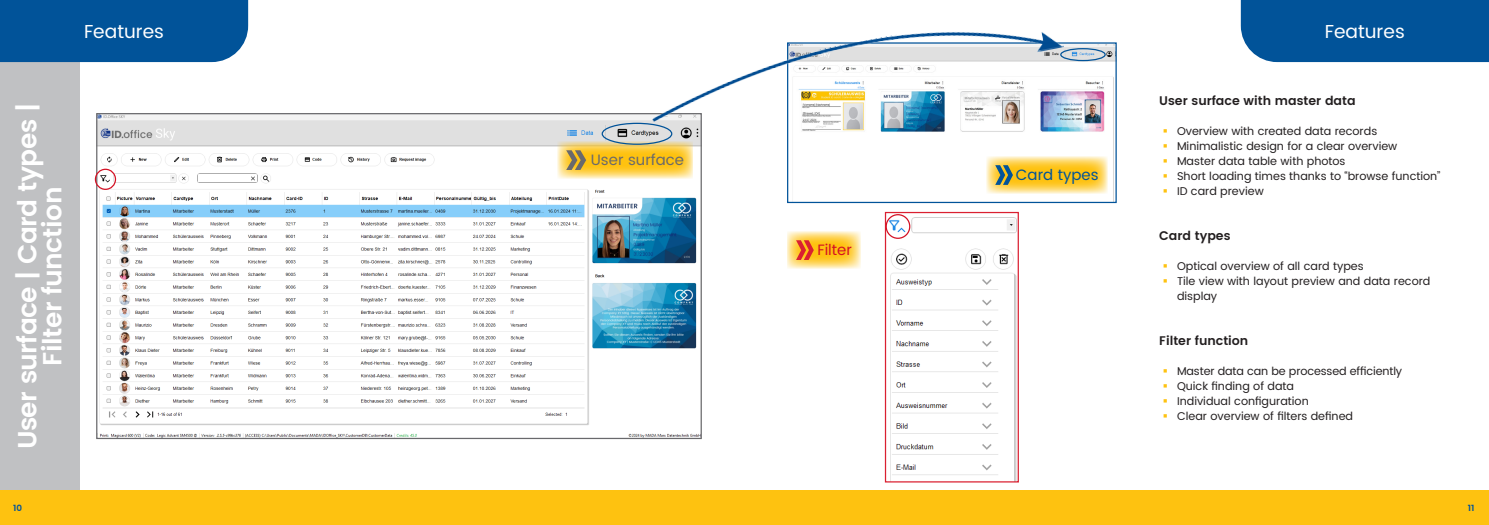
<style>
.page{position:relative;width:1489px;height:525px;background:#fff}
.page>*{position:absolute;margin:0;border:0;box-sizing:border-box;transform-origin:0 0}
.Produkttext{font:600 26.25px/25px "Poppins";letter-spacing:-.02em;color:#fff;text-align:center}
.Seitenheadline_links{font:18.75px "Poppins";color:#fff}
.Produkttext-2{font:15px "Poppins";color:#69696c}
.Produkttext-3{font:15px "Poppins";color:#015399}
.Produkttext-4{font:15px "Poppins";color:#d41124}
.Überschrift_4{font:600 12.5px "Poppins";color:#231f20}
.t1{font:11.25px/15px "Poppins";color:#231f20}
.Seitenzahl{font:600 8.75px "Poppins";color:#015399}
</style>
<div class="page">
<img style="left:802px;top:44px;width:312px;height:157px">
<div style="left:787px;top:42px;width:329px;height:161px;border:1px solid #015399"></div>
<div style="left:1060px;top:48px;width:45px;height:13px;border:1px solid #015399;border-radius:50%"></div>
<img style="left:98px;top:115px;width:601px;height:322px">
<div style="left:95px;top:168px;width:21px;height:22px;border:1px solid #d41124;border-radius:50%"></div>
<div style="left:1240px;top:0;width:248px;height:62px;background:#015399"></div>
<div style="left:0;top:0;width:79px;height:524px;background:#c0c1c3"></div>
<svg style="left:787px;top:231px;width:73px;height:38px;background:#fdd96f"></svg>
<svg style="left:796px;top:240px;width:17px;height:20px"></svg>
<div style="left:0;top:0;width:248px;height:62px;background:#015399"></div>
<svg style="left:557px;top:141px;width:136px;height:38px;background:#f9d058"></svg>
<svg style="left:566px;top:150px;width:20px;height:20px"></svg>
<svg style="left:986px;top:156px;width:121px;height:38px;background:#fdd55e"></svg>
<svg style="left:995px;top:165px;width:17px;height:20px"></svg>
<div style="left:0;top:490px;width:1488px;height:34px;background:#fec210"></div>
<div style="left:601px;top:123px;width:71px;height:22px;border:1px solid #015399;border-radius:50%"></div>
<img style="left:645px;top:32px;width:418px;height:95px">
<img style="left:886px;top:214px;width:130px;height:266px">
<div style="left:884px;top:212px;width:134px;height:270px;border:1px solid #da2031"></div>
<div style="left:885px;top:214px;width:25px;height:25px;border:1px solid #d41124;border-radius:50%"></div>
<p class="Seitenheadline_links" style="left:84px;top:17px;width:81px">Features</p>
<p class="Produkttext" style="left:16px;top:449px;width:347px;rotate:-90deg">User surface | Card types |<br>Filter function</p>
<p class="Produkttext-2" style="left:591px;top:149px;width:95px">User surface</p>
<p class="Produkttext-4" style="left:817px;top:239px;width:36px">Filter</p>
<p class="Produkttext-3" style="left:1015px;top:164px;width:84px">Card types</p>
<p class="Seitenheadline_links" style="left:1324px;top:17px;width:81px">Features</p>
<p class="Überschrift_4" style="left:1159px;top:91px;width:198px">User surface with master data</p>
<p class="t1" style="left:1176px;top:124px;width:202px">Overview with created data records</p>
<p class="t1" style="left:1176px;top:139px;width:222px">Minimalistic design for a clear overview</p>
<p class="t1" style="left:1176px;top:154px;width:170px">Master data table with photos</p>
<p class="t1" style="left:1176px;top:169px;width:265px">Short loading times thanks to “browse function”</p>
<p class="t1" style="left:1176px;top:184px;width:88px">ID card preview</p>
<p class="Überschrift_4" style="left:1159px;top:226px;width:73px">Card types</p>
<p class="t1" style="left:1176px;top:259px;width:188px">Optical overview of all card types</p>
<p class="t1" style="left:1176px;top:274px;width:255px">Tile view with layout preview and data record display</p>
<p class="Überschrift_4" style="left:1159px;top:331px;width:91px">Filter function</p>
<p class="t1" style="left:1176px;top:364px;width:227px">Master data can be processed efficiently</p>
<p class="t1" style="left:1176px;top:379px;width:119px">Quick finding of data</p>
<p class="t1" style="left:1176px;top:394px;width:133px">Individual configuration</p>
<p class="t1" style="left:1176px;top:409px;width:178px">Clear overview of filters defined</p>
<p class="Seitenzahl" style="left:13px;top:500px;width:11px">10</p>
<p class="Seitenzahl" style="left:1467px;top:500px;width:8px">11</p>
</div>
